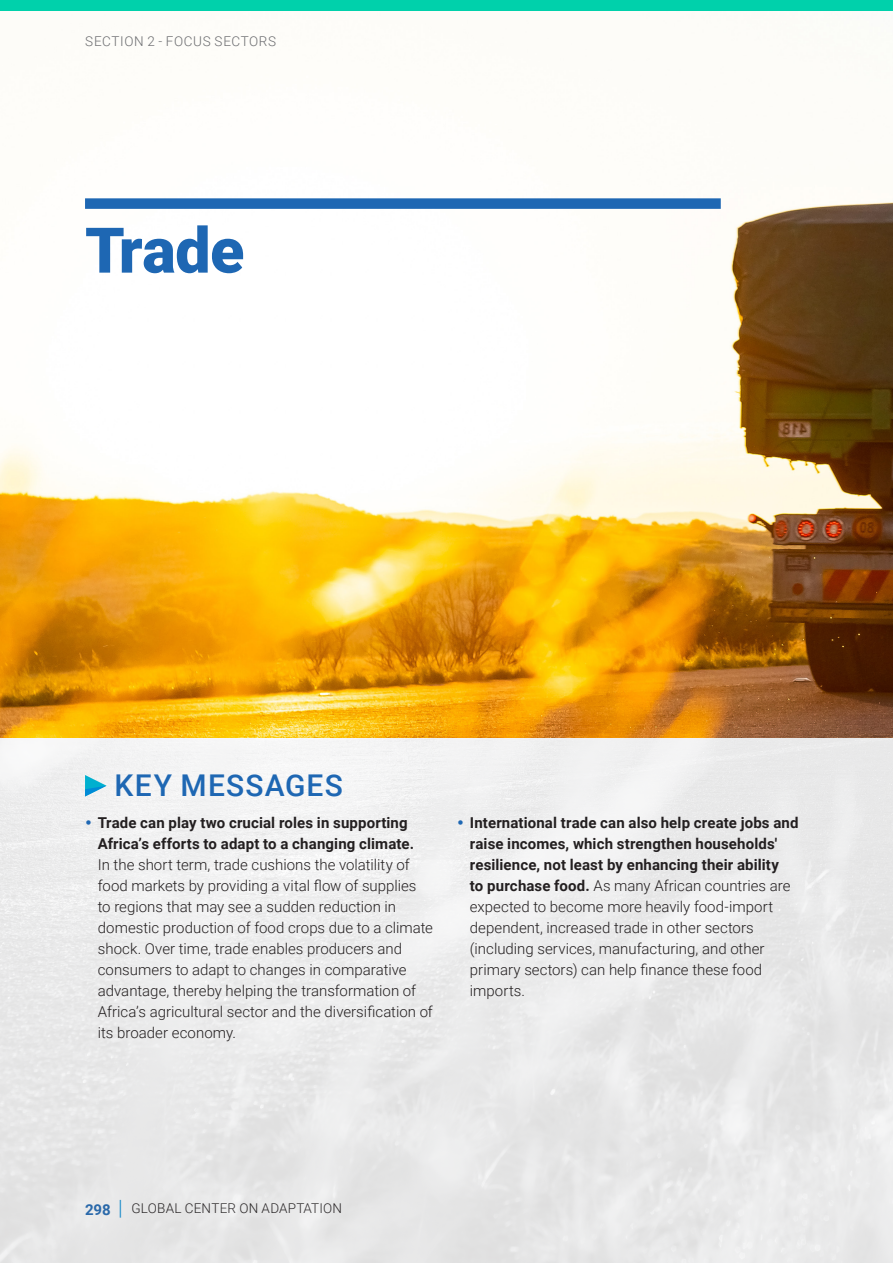
<style>
.page{position:relative;width:893px;height:1263px;background:#fff}
.page>*{position:absolute;margin:0;border:0;box-sizing:border-box;transform-origin:0 0}
.Section_Text{font:900 63px "Roboto";letter-spacing:-.01em;color:#1e67b3}
.Key_Points_Heading{font:500 30px "Roboto";letter-spacing:.035em;color:#1e67b3}
.t1{font:300 15px/21px "Roboto";color:#231f20}
.t2{font:300 13.5px "Roboto";letter-spacing:.015em;color:#231f20}
.Section_running_head{font:300 13.5px "Roboto";letter-spacing:.045em;color:#6c6d70}
.s1{font-weight:700}
.s2{font-weight:700;font-size:15px;color:#1e67b3}
.s3{font-size:21px;color:#008bd7}
</style>
<div class="page">
<img style="left:0;top:202px;width:893px;height:1061px">
<svg style="left:85px;top:775px;width:22px;height:21px"></svg>
<div style="left:85px;top:198px;width:636px;height:11px;background:#1e67b3"></div>
<div style="left:0;top:0;width:893px;height:11px;background:#00d1ab"></div>
<svg style="left:86px;top:821px;width:5px;height:4px"></svg>
<svg style="left:458px;top:821px;width:5px;height:4px"></svg>
<p class="Section_running_head" style="left:85px;top:31px;width:192px">SECTION 2 - FOCUS SECTORS</p>
<p class="Section_Text" style="left:85px;top:206px;width:161px">Trade</p>
<p class="Key_Points_Heading" style="left:115px;top:765px;width:230px">KEY MESSAGES</p>
<p class="t1" style="left:98px;top:812px;width:337px"><span class="s1">Trade can play two crucial roles in supporting Africa’s efforts to adapt to a changing climate.<br></span>In the short term, trade cushions the volatility of food markets by providing a vital flow of supplies to regions that may see a sudden reduction in domestic production of food crops due to a climate shock. Over time, trade enables producers and consumers to adapt to changes in comparative advantage, thereby helping the transformation of Africa’s agricultural sector and the diversification of its broader economy.</p>
<p class="t1" style="left:470px;top:812px;width:330px"><span class="s1">International trade can also help create jobs and raise incomes, which strengthen households' resilience, not least by enhancing their ability<br>to purchase food.</span> As many African countries are expected to become more heavily food-import dependent, increased trade in other sectors (including services, manufacturing, and other primary sectors) can help finance these food imports.</p>
<p class="t2" style="left:85px;top:1199px;width:259px"><span class="s2">298</span> <span class="s3">|</span> GLOBAL CENTER ON ADAPTATION</p>
</div>
